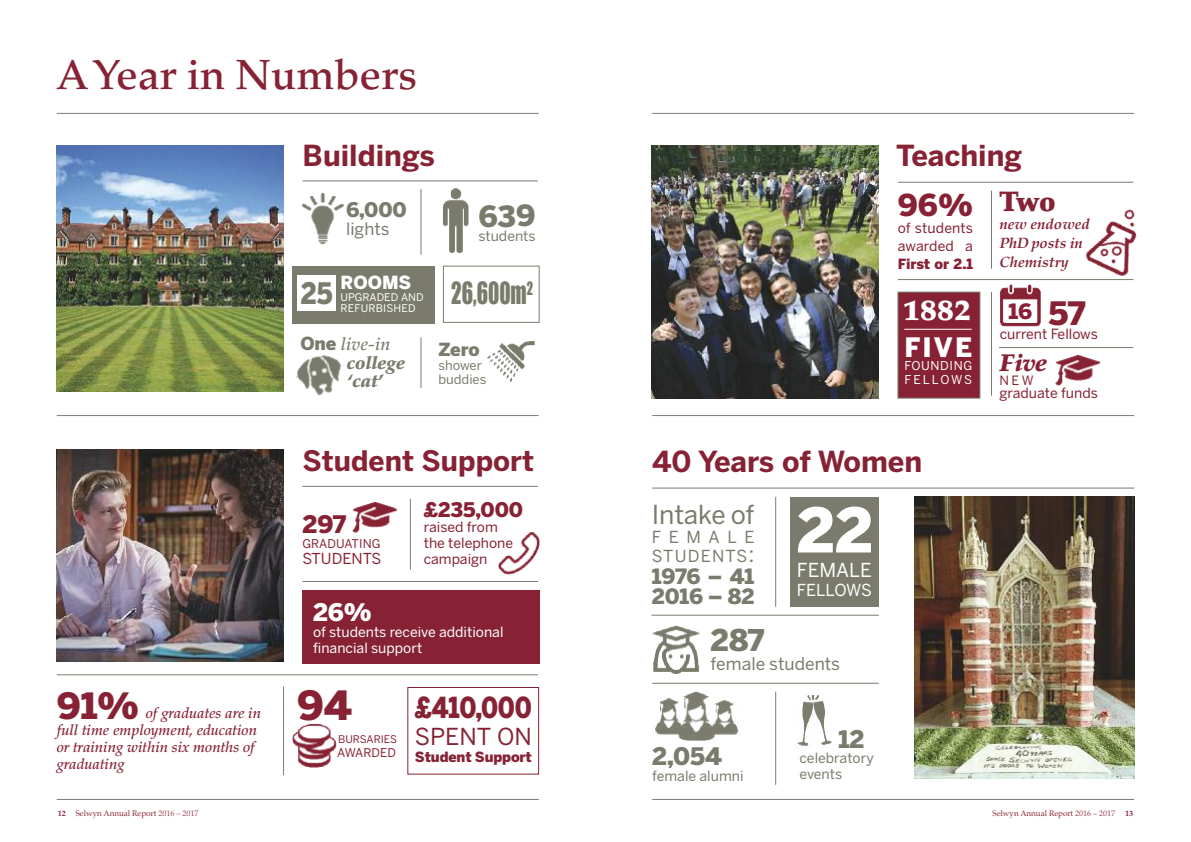
<style>
.page{position:relative;width:1191px;height:842px;background:#fff}
.page>*{position:absolute;margin:0;border:0;box-sizing:border-box;transform-origin:0 0}
.t1{font:900 61px "Benton Sans";color:#fff}
.t2{font:500 42px "Palatino";color:#872235}
.t3{font:900 40px "Benton Sans";color:#872235}
.t4{font:900 36px "Benton Sans";color:#872235}
.t5{font:900 32px "Benton Sans";color:#872235}
.t6{font:900 30px "Benton Sans";color:#872235}
.t7{font:900 29.7px "Benton Sans";color:#7b7b6d}
.t8{font:900 29.4px "Benton Sans";color:#7b7b6d;scale:.87 1}
.t9{font:900 29px "Benton Sans";color:#7b7b6d}
.t10{font:700 28.8px "Benton Sans";color:#872235}
.t11{font:900 28.8px "Benton Sans";letter-spacing:-.01em;color:#872235;scale:.83 1}
.t12{font:900 28.6px "Palatino";color:#fff}
.t13{font:28.4px "Impact";color:#7b7b6d;scale:.74 1}
.t14{font:700 28px "Benton Sans";color:#872235}
.t15{font:900 28px "Palatino";color:#872235}
.t16{font:900 26.6px "Benton Sans";color:#fff}
.t17{font:26px "Benton Sans";letter-spacing:-.01em;color:#7b7b6d}
.t18{font:900 24px "Benton Sans";color:#7b7b6d}
.t19{font:italic 900 24px "Palatino";color:#872235}
.t20{font:900 24px "Benton Sans";color:#872235}
.t21{font:900 24px "Benton Sans";color:#fff}
.t22{font:23.2px "Benton Sans";color:#872235}
.t23{font:900 21px/20px "Benton Sans";letter-spacing:-.01em;color:#7b7b6d}
.t24{font:900 21px "Benton Sans";color:#872235}
.t25{font:900 20px "Benton Sans";color:#872235}
.t26{font:900 20px "Benton Sans";color:#7b7b6d}
.t27{font:19.1px "Benton Sans";color:#fff}
.t28{font:italic 900 18px/18.4px "Palatino";color:#7b7b6d}
.t29{font:900 18px "Benton Sans";color:#fff}
.t30{font:900 18px "Benton Sans";color:#7b7b6d}
.t31{font:17.3px "Benton Sans";color:#7b7b6d}
.t32{font:17px "Benton Sans";color:#7b7b6d}
.t33{font:16.5px/19px "Benton Sans";letter-spacing:.075em;color:#7b7b6d}
.t34{font:16.4px "Benton Sans";letter-spacing:-.015em;color:#fff}
.t35{font:italic 500 15px/17px "Palatino";color:#872235}
.t36{font:italic 700 15px/19px "Palatino";color:#872235}
.t37{font:15px "Benton Sans";color:#872235}
.t38{font:14px/16px "Benton Sans";color:#872235}
.t39{font:14px/16px "Benton Sans";color:#fff}
.t40{font:14px/16px "Benton Sans";color:#7b7b6d}
.t41{font:900 14px "Benton Sans";letter-spacing:-.01em;color:#872235}
.t42{font:13px/14px "Benton Sans";color:#7b7b6d}
.t43{font:12.7px "Benton Sans";color:#872235}
.t44{font:12.1px/14.2px "Benton Sans";letter-spacing:.05em;color:#fff}
.t45{font:12px "Benton Sans";color:#872235}
.t46{font:10.5px "Benton Sans";color:#fff}
.t47{font:10.5px "Benton Sans";letter-spacing:.02em;color:#fff}
.t48{font:10.5px "Benton Sans";letter-spacing:-.005em;color:#872235}
.t49{font:8px "Palatino";color:#872235}
.t50{font:700 8px "Palatino";color:#872235}
.s1{font-family:"Benton Sans";font-style:normal}
.s2{font-weight:500}
.s3{font-size:22px}
.s4{font-weight:300}
</style>
<div class="page">
<div style="left:408px;top:687px;width:131px;height:87px;border:1px solid #872235"></div>
<div style="left:302px;top:590px;width:237px;height:73px;background:#872235"></div>
<div style="left:898px;top:292px;width:81px;height:106px;background:#872235"></div>
<div style="left:898px;top:292px;width:82px;height:106px;border:1px solid #7b7b6d"></div>
<hr style="left:57px;top:113px;width:482px;height:1px;background:#7d7c7d">
<hr style="left:57px;top:415px;width:482px;height:1px;background:#7d7c7d">
<hr style="left:652px;top:415px;width:482px;height:1px;background:#7d7c7d">
<hr style="left:652px;top:113px;width:482px;height:1px;background:#7d7c7d">
<hr style="left:57px;top:799px;width:482px;height:1px;background:#7d7c7d">
<hr style="left:652px;top:799px;width:482px;height:1px;background:#7d7c7d">
<img style="left:57px;top:146px;width:226px;height:245px">
<img style="left:652px;top:146px;width:227px;height:252px">
<img style="left:57px;top:450px;width:226px;height:211px">
<img style="left:914px;top:497px;width:220px;height:282px">
<img style="left:301px;top:192px;width:43px;height:53px">
<img style="left:352px;top:502px;width:46px;height:31px">
<img style="left:498px;top:532px;width:42px;height:43px">
<img style="left:487px;top:341px;width:48px;height:41px">
<img style="left:443px;top:188px;width:26px;height:65px">
<img style="left:1085px;top:209px;width:52px;height:68px">
<img style="left:292px;top:724px;width:45px;height:44px">
<img style="left:1055px;top:354px;width:46px;height:32px">
<img style="left:652px;top:625px;width:49px;height:49px">
<img style="left:655px;top:691px;width:84px;height:50px">
<img style="left:1000px;top:284px;width:41px;height:43px">
<img style="left:796px;top:694px;width:36px;height:54px">
<div style="left:1006px;top:301px;width:29px;height:21px;background:#fff"></div>
<hr style="left:775px;top:497px;width:1px;height:110px;background:#7b7b6d">
<hr style="left:991px;top:190px;width:1px;height:79px;background:#7b7b6d">
<hr style="left:991px;top:292px;width:1px;height:104px;background:#7b7b6d">
<hr style="left:775px;top:692px;width:1px;height:93px;background:#7b7b6d">
<hr style="left:651px;top:615px;width:228px;height:1px;background:#7b7b6d">
<hr style="left:898px;top:279px;width:235px;height:1px;background:#7b7b6d">
<hr style="left:898px;top:182px;width:235px;height:1px;background:#7b7b6d">
<hr style="left:302px;top:581px;width:236px;height:1px;background:#7b7b6d">
<hr style="left:57px;top:675px;width:481px;height:1px;background:#7b7b6d">
<hr style="left:302px;top:486px;width:236px;height:1px;background:#7b7b6d">
<hr style="left:302px;top:181px;width:236px;height:1px;background:#7b7b6d">
<hr style="left:999px;top:347px;width:134px;height:1px;background:#7b7b6d">
<hr style="left:652px;top:488px;width:482px;height:1px;background:#7b7b6d">
<hr style="left:652px;top:683px;width:227px;height:1px;background:#7b7b6d">
<hr style="left:904px;top:329px;width:67px;height:1px;background:#fff">
<hr style="left:410px;top:499px;width:1px;height:71px;background:#7b7b6d">
<hr style="left:421px;top:189px;width:1px;height:66px;background:#7b7b6d">
<hr style="left:421px;top:337px;width:1px;height:51px;background:#7b7b6d">
<hr style="left:283px;top:687px;width:1px;height:88px;background:#7b7b6d">
<div style="left:292px;top:266px;width:143px;height:57px;background:#7b7b6d"></div>
<div style="left:298px;top:276px;width:38px;height:35px;background:#fff"></div>
<div style="left:443px;top:266px;width:96px;height:56px;border:1px solid #7b7b6d"></div>
<img style="left:295px;top:355px;width:47px;height:41px">
<div style="left:790px;top:497px;width:89px;height:110px;background:#7b7b6d"></div>
<h2 class="t2" style="left:57px;top:59px;width:362px">AYear in Numbers</h2>
<h3 class="t10" style="left:302px;top:145px;width:134px">Buildings</h3>
<h3 class="t10" style="left:896px;top:145px;width:128px">Teaching</h3>
<h3 class="t4" style="left:57px;top:692px;width:84px">91%</h3>
<p class="t35" style="left:57px;top:706px;width:206px;text-indent:89px">of graduates are in full time employment, education or training within six months of graduating</p>
<h3 class="t26" style="left:346px;top:203px;width:62px">6,000</h3>
<p class="t32" style="left:346px;top:223px;width:45px">lights</p>
<h3 class="t9" style="left:478px;top:205px;width:59px">639</h3>
<p class="t40" style="left:478px;top:229px;width:59px">students</p>
<h3 class="t6" style="left:897px;top:193px;width:77px">96%</h3>
<p class="t38" style="left:897px;top:220px;width:77px;line-height:18px">of students awarded a</p>
<p class="t41" style="left:897px;top:258px;width:77px">First or 2.1</p>
<h3 class="t8" style="left:301px;top:282px;width:38px">25</h3>
<p class="t29" style="left:340px;top:275px;width:72px">ROOMS</p>
<p class="t46" style="left:340px;top:293px;width:85px">UPGRADED AND</p>
<p class="t47" style="left:340px;top:304px;width:77px">REFURBISHED</p>
<h3 class="t13" style="left:451px;top:278px;width:112px">26,600m<sup>2</sup></h3>
<h3 class="t12" style="left:903px;top:299px;width:69px">1882</h3>
<p class="t28" style="left:347px;top:337px;width:60px;text-indent:-46px"><span class="s1">One</span> <span class="s2">live-in </span>college ‘cat’</p>
<p class="t30" style="left:438px;top:342px;width:43px">Zero</p>
<p class="t42" style="left:438px;top:359px;width:49px">shower buddies</p>
<h3 class="t16" style="left:904px;top:337px;width:69px">FIVE</h3>
<p class="t44" style="left:904px;top:360px;width:69px">FOUNDING<br>FELLOWS</p>
<h3 class="t14" style="left:302px;top:451px;width:233px">Student Support</h3>
<h3 class="t10" style="left:652px;top:451px;width:272px">40 Years of Women</h3>
<h3 class="t25" style="left:424px;top:502px;width:101px">£235,000</h3>
<p class="t38" style="left:424px;top:521px;width:91px">raised from the telephone campaign</p>
<h3 class="t20" style="left:302px;top:515px;width:45px">297</h3>
<p class="t45" style="left:302px;top:539px;width:80px">GRADUATING</p>
<p class="t37" style="left:302px;top:553px;width:80px">STUDENTS</p>
<h3 class="t21" style="left:313px;top:603px;width:60px">26%</h3>
<p class="t39" style="left:313px;top:625px;width:192px">of students receive additional financial support</p>
<h3 class="t3" style="left:297px;top:690px;width:56px">94</h3>
<p class="t48" style="left:338px;top:735px;width:60px">BURSARIES</p>
<p class="t45" style="left:337px;top:748px;width:60px">AWARDED</p>
<h3 class="t11" style="left:415px;top:697px;width:142px">£410,000</h3>
<h3 class="t22" style="left:415px;top:728px;width:119px">SPENT ON</h3>
<p class="t41" style="left:415px;top:752px;width:119px">Student Support</p>
<h3 class="t17" style="left:652px;top:505px;width:104px">Intake of</h3>
<p class="t33" style="left:652px;top:529px;width:104px">FEMALE<br>STUDENTS<span class="s3">:</span></p>
<h3 class="t23" style="left:652px;top:569px;width:104px">1976 – 41<br>2016 – 82</h3>
<h1 class="t1" style="left:797px;top:507px;width:78px">22</h1>
<p class="t27" style="left:797px;top:563px;width:76px">FEMALE</p>
<p class="t34" style="left:797px;top:584px;width:76px">FELLOWS</p>
<h3 class="t7" style="left:710px;top:629px;width:55px">287</h3>
<p class="t31" style="left:710px;top:658px;width:131px">female students</p>
<h3 class="t18" style="left:652px;top:747px;width:71px">2,054</h3>
<p class="t40" style="left:652px;top:769px;width:93px">female alumni</p>
<h3 class="t18" style="left:838px;top:730px;width:28px">12</h3>
<p class="t40" style="left:799px;top:752px;width:76px">celebratory events</p>
<h3 class="t15" style="left:999px;top:190px;width:58px">Two</h3>
<p class="t36" style="left:999px;top:216px;width:92px">new endowed<br>PhD posts in<br>Chemistry</p>
<h3 class="t5" style="left:1048px;top:302px;width:38px">57</h3>
<p class="t38" style="left:999px;top:328px;width:100px">current Fellows</p>
<h3 class="t24" style="left:1008px;top:303px;width:25px">16</h3>
<h3 class="t19" style="left:999px;top:353px;width:49px">Five</h3>
<p class="t43" style="left:999px;top:375px;width:36px">NEW</p>
<p class="t38" style="left:999px;top:387px;width:100px">graduate funds</p>
<p class="t50" style="left:58px;top:809px;width:9px">12</p>
<p class="t49" style="left:76px;top:809px;width:124px">Selwyn Annual Report <span class="s4">2016 – 2017</span></p>
<p class="t49" style="left:992px;top:809px;width:124px">Selwyn Annual Report <span class="s4">2016 – 2017</span></p>
<p class="t50" style="left:1125px;top:809px;width:9px">13</p>
</div>
